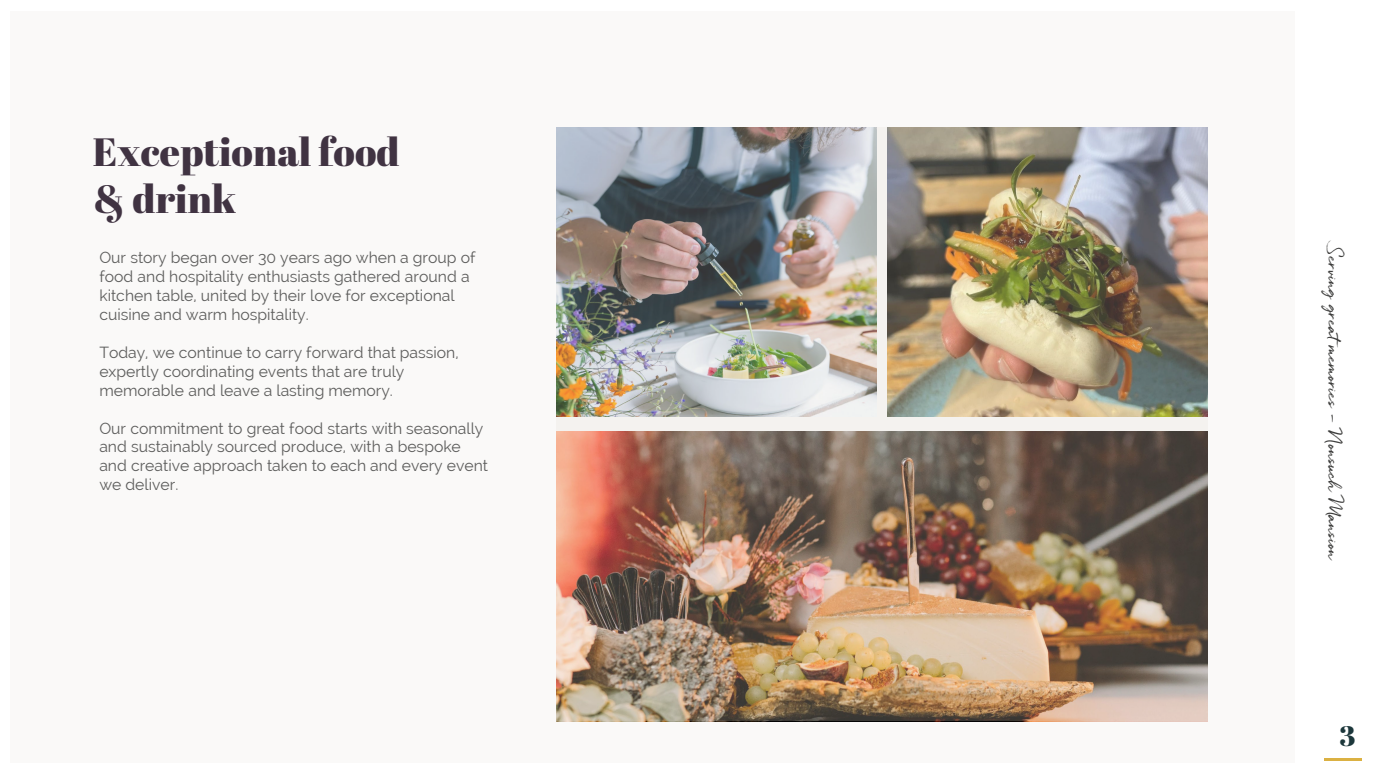
<style>
.page{position:relative;width:1386px;height:780px;background:#fff}
.page>*{position:absolute;margin:0;border:0;box-sizing:border-box;transform-origin:0 0}
.t1{font:39.38px/47.2px "Abril Fatface";color:#403342}
.t2{font:28px "Abril Fatface";color:#1c373b}
.t3{font:15.75px/18.9px "Raleway";color:#5d5d5c}
.Slide{font:15.75px "Quickbrush";color:#3c3c3b}
</style>
<div class="page">
<div style="left:10px;top:12px;width:1284px;height:750px;background:#f7f5f2"></div>
<hr style="left:1323px;top:757px;width:38px;height:3px;background:#dbb143">
<div style="left:556px;top:127px;width:651px;height:593px;background:#e2ded2;opacity:.24"></div>
<h2 class="t1" style="left:93px;top:127px;width:308px">Exceptional food &amp; drink</h2>
<p class="t3" style="left:99px;top:248px;width:378px">Our story began over 30 years ago when a group of food and hospitality enthusiasts gathered around a kitchen table, united by their love for exceptional cuisine and warm hospitality.</p>
<p class="t3" style="left:99px;top:342px;width:361px">Today, we continue to carry forward that passion, expertly coordinating events that are truly memorable and leave a lasting memory.</p>
<p class="t3" style="left:99px;top:418px;width:390px">Our commitment to great food starts with seasonally and sustainably sourced produce, with a bespoke and creative approach taken to each and every event we deliver.</p>
<p class="Slide" style="left:1343px;top:243px;width:319px;rotate:90deg">Serving greatmemories – Nonsuch Mansion</p>
<h2 class="t2" style="left:1339px;top:716px;width:18px">3</h2>
</div>
